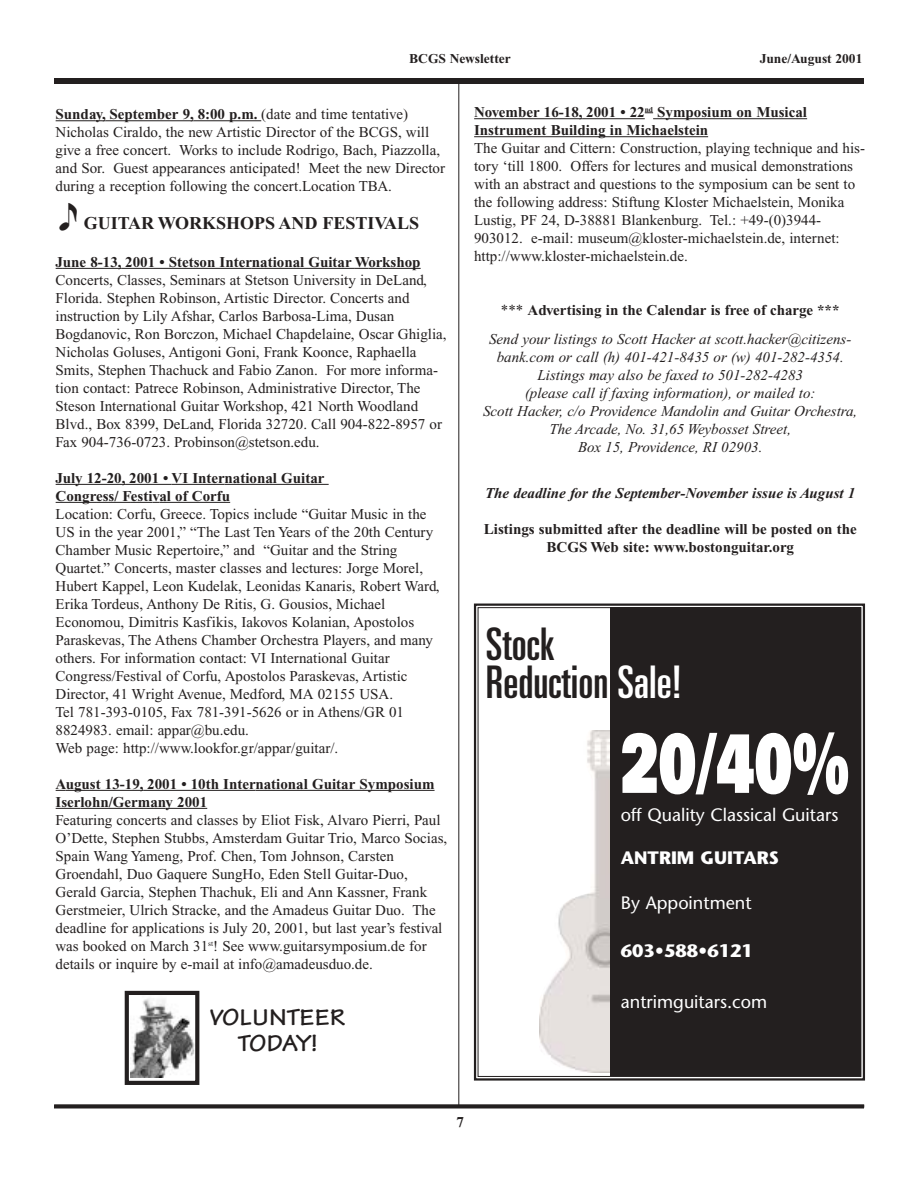
<style>
.page{position:relative;width:918px;height:1188px;background:#fff}
.page>*{position:absolute;margin:0;border:0;box-sizing:border-box;transform-origin:0 0}
.t1{font:900 81px "Univers";color:#fff;scale:.67 1}
.t2{font:ultra-condensed 45px/37.5px "Univers";color:#231f1f}
.t3{font:36px "Parties";color:#231f1f}
.t4{font:700 24.3px/25.5px "Tekton";color:#231f1f;text-align:center;scale:1.11 1}
.t5{font:18px "Stone Sans";color:#fff}
.t6{font:700 18px "Times New Roman";color:#231f1f}
.t7{font:700 18px "Stone Sans";color:#fff}
.t8{font:15px/18px "Times New Roman";color:#231f1f}
.t9{font:italic 15px/18px "Times New Roman";color:#231f1f;text-align:center}
.t10{font:700 15px/18px "Times New Roman";color:#231f1f}
.t11{font:italic 700 15px "Times New Roman";color:#231f1f}
.t12{font:700 13.5px "Times New Roman";color:#231f1f}
.s1{font-weight:700}
.s2{font-style:normal}
.s3{font-weight:700;font-style:normal}
.s4{color:#fff}
</style>
<div class="page">
<div style="left:54px;top:78px;width:810px;height:6px;background:#231f1f"></div>
<hr style="left:459px;top:84px;width:1px;height:1022px;background:#231f1f">
<svg style="left:474px;top:118px;width:25px;height:1px"></svg>
<hr style="left:499px;top:118px;width:83px;height:1px;background:#231f1f">
<hr style="left:582px;top:118px;width:63px;height:1px;background:#231f1f">
<hr style="left:653px;top:118px;width:154px;height:1px;background:#231f1f">
<hr style="left:474px;top:136px;width:234px;height:1px;background:#231f1f">
<hr style="left:56px;top:120px;width:40px;height:1px;background:#231f1f">
<hr style="left:105px;top:120px;width:89px;height:1px;background:#231f1f">
<hr style="left:194px;top:120px;width:67px;height:1px;background:#231f1f">
<hr style="left:63px;top:268px;width:58px;height:1px;background:#231f1f">
<hr style="left:121px;top:268px;width:131px;height:1px;background:#231f1f">
<hr style="left:252px;top:268px;width:103px;height:1px;background:#231f1f">
<svg style="left:355px;top:268px;width:27px;height:1px"></svg>
<hr style="left:382px;top:268px;width:39px;height:1px;background:#231f1f">
<svg style="left:56px;top:484px;width:19px;height:1px"></svg>
<hr style="left:75px;top:484px;width:50px;height:1px;background:#231f1f">
<hr style="left:125px;top:484px;width:47px;height:1px;background:#231f1f">
<hr style="left:172px;top:484px;width:53px;height:1px;background:#231f1f">
<hr style="left:225px;top:484px;width:104px;height:1px;background:#231f1f">
<hr style="left:56px;top:502px;width:40px;height:1px;background:#231f1f">
<hr style="left:96px;top:502px;width:35px;height:1px;background:#231f1f">
<svg style="left:131px;top:502px;width:28px;height:1px"></svg>
<hr style="left:159px;top:502px;width:71px;height:1px;background:#231f1f">
<hr style="left:66px;top:790px;width:77px;height:1px;background:#231f1f">
<hr style="left:143px;top:790px;width:112px;height:1px;background:#231f1f">
<hr style="left:255px;top:790px;width:180px;height:1px;background:#231f1f">
<svg style="left:56px;top:808px;width:24px;height:1px"></svg>
<hr style="left:80px;top:808px;width:86px;height:1px;background:#231f1f">
<hr style="left:166px;top:808px;width:41px;height:1px;background:#231f1f">
<hr style="left:54px;top:1105px;width:810px;height:3px;background:#231f1f">
<img style="left:539px;top:730px;width:72px;height:342px">
<div style="left:611px;top:608px;width:250px;height:468px;background:#231f1f"></div>
<div style="left:474px;top:604px;width:391px;height:477px;border:2px solid #231f1f"></div>
<img style="left:130px;top:998px;width:64px;height:80px">
<div style="left:125px;top:991px;width:74px;height:94px;border:4px solid #231f1f"></div>
<p class="t12" style="left:409px;top:54px;width:103px">BCGS Newsletter</p>
<p class="t12" style="left:760px;top:54px;width:104px">June/August 2001</p>
<p class="t8" style="left:56px;top:107px;width:391px"><span class="s1">Sunday, September 9, 8:00 p.m.</span> (date and time tentative)<br>Nicholas Ciraldo, the new Artistic Director of the BCGS, will give a free concert. Works to include Rodrigo, Bach, Piazzolla, and Sor. Guest appearances anticipated! Meet the new Director during a reception following the concert.Location TBA.</p>
<p class="t6" style="left:84px;top:217px;width:337px">GUITAR WORKSHOPS AND FESTIVALS</p>
<p class="t10" style="left:56px;top:254px;width:367px">June 8-13, 2001 • Stetson International Guitar Workshop</p>
<p class="t8" style="left:56px;top:272px;width:393px">Concerts, Classes, Seminars at Stetson University in DeLand, Florida. Stephen Robinson, Artistic Director. Concerts and instruction by Lily Afshar, Carlos Barbosa-Lima, Dusan Bogdanovic, Ron Borczon, Michael Chapdelaine, Oscar Ghiglia, Nicholas Goluses, Antigoni Goni, Frank Koonce, Raphaella Smits, Stephen Thachuck and Fabio Zanon. For more informa&shy;tion contact: Patrece Robinson, Administrative Director, The Steson International Guitar Workshop, 421 North Woodland Blvd., Box 8399, DeLand, Florida 32720. Call 904-822-8957 or Fax 904-736-0723. Probinson@stetson.edu.</p>
<p class="t10" style="left:56px;top:470px;width:270px">July 12-20, 2001 • VI International Guitar<br>Congress/ Festival of Corfu</p>
<p class="t8" style="left:56px;top:506px;width:385px">Location: Corfu, Greece. Topics include “Guitar Music in the US in the year 2001,” “The Last Ten Years of the 20th Century Chamber Music Repertoire,” and “Guitar and the String Quartet.” Concerts, master classes and lectures: Jorge Morel, Hubert Kappel, Leon Kudelak, Leonidas Kanaris, Robert Ward, Erika Tordeus, Anthony De Ritis, G. Gousios, Michael Economou, Dimitris Kasfikis, Iakovos Kolanian, Apostolos Paraskevas, The Athens Chamber Orchestra Players, and many others. For information contact: VI International Guitar Congress/Festival of Corfu, Apostolos Paraskevas, Artistic Director, 41 Wright Avenue, Medford, MA 02155 USA.<br>Tel 781-393-0105, Fax 781-391-5626 or in Athens/GR 01<br>8824983. email: appar@bu.edu.<br>Web page: http://www.lookfor.gr/appar/guitar/.</p>
<p class="t10" style="left:56px;top:776px;width:380px">August 13-19, 2001 • 10th International Guitar Symposium<br>Iserlohn/Germany 2001</p>
<p class="t8" style="left:56px;top:812px;width:393px">Featuring concerts and classes by Eliot Fisk, Alvaro Pierri, Paul O’Dette, Stephen Stubbs, Amsterdam Guitar Trio, Marco Socias, Spain Wang Yameng, Prof. Chen, Tom Johnson, Carsten Groendahl, Duo Gaquere SungHo, Eden Stell Guitar-Duo, Gerald Garcia, Stephen Thachuk, Eli and Ann Kassner, Frank Gerstmeier, Ulrich Stracke, and the Amadeus Guitar Duo. The deadline for applications is July 20, 2001, but last year’s festival was booked on March 31<sup>st</sup>! See www.guitarsymposium.de for details or inquire by e-mail at info@amadeusduo.de.</p>
<h3 class="t3" style="left:59px;top:197px;width:21px">e</h3>
<h3 class="t4" style="left:210px;top:1008px;width:124px">VOLUNTEER<br>TODAY!</h3>
<p class="t10" style="left:474px;top:105px;width:335px">November 16-18, 2001 • 22<sup>nd</sup> Symposium on Musical<br>Instrument Building in Michaelstein</p>
<p class="t8" style="left:474px;top:141px;width:392px">The Guitar and Cittern: Construction, playing technique and his&shy;tory ‘till 1800. Offers for lectures and musical demonstrations with an abstract and questions to the symposium can be sent to the following address: Stiftung Kloster Michaelstein, Monika Lustig, PF 24, D-38881 Blankenburg. Tel.: +49-(0)3944- 903012. e-mail: museum@kloster-michaelstein.de, internet: http://www.kloster-michaelstein.de.</p>
<p class="t9" style="left:489px;top:297px;width:364px;line-height:28.7px"><span class="s2">***</span> <span class="s3">Advertising in the Calendar is free of charge ***<br></span>Send your listings to Scott Hacker at scott.hacker@citizens-</p>
<p class="t9" style="left:483px;top:349px;width:376px">bank.com or call (h) 401-421-8435 or (w) 401-282-4354.<br>Listings may also be faxed to 501-282-4283<br>(please call if faxing information), or mailed to:<br>Scott Hacker, c/o Providence Mandolin and Guitar Orchestra, The Arcade, No. 31,65 Weybosset Street,<br>Box 15, Providence, RI 02903.</p>
<p class="t11" style="left:485px;top:488px;width:372px">The deadline for the September-November issue is August 1</p>
<p class="t10" style="left:484px;top:522px;width:374px;text-align:center">Listings submitted after the deadline will be posted on the<br>BCGS Web site: www.bostonguitar.org</p>
<h2 class="t2" style="left:486px;top:629px;width:197px">Stock<br>Reduction <span class="s4">Sale!</span></h2>
<h1 class="t1" style="left:620px;top:734px;width:343px">20/40%</h1>
<p class="t5" style="left:621px;top:807px;width:219px">off Quality Classical Guitars</p>
<p class="t7" style="left:621px;top:851px;width:159px">ANTRIM GUITARS</p>
<p class="t5" style="left:621px;top:896px;width:132px">By Appointment</p>
<p class="t7" style="left:621px;top:944px;width:134px">603•588•6121</p>
<p class="t5" style="left:621px;top:995px;width:148px">antrimguitars.com</p>
<p class="t10" style="left:456px;top:1114px;width:9px">7</p>
</div>
